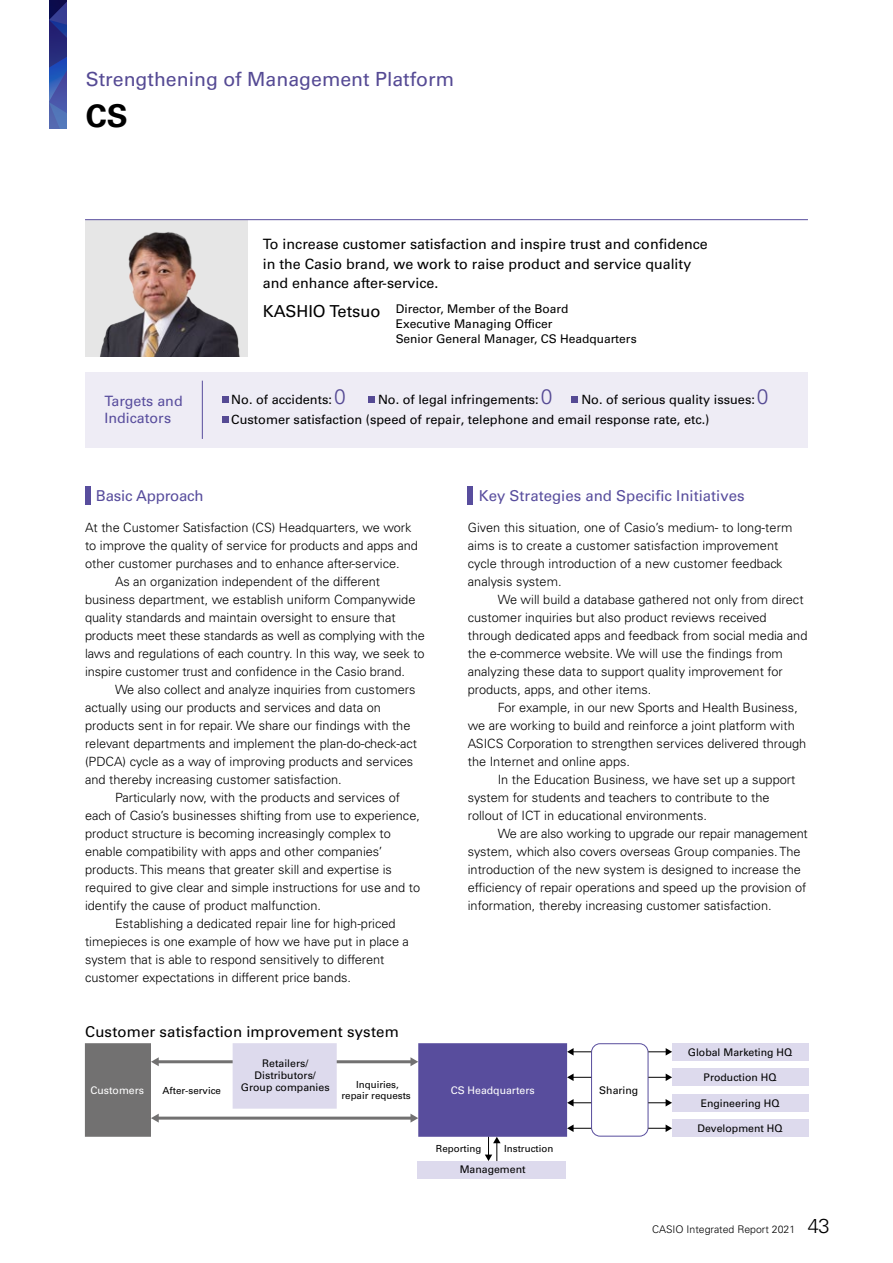
<style>
.page{position:relative;width:893px;height:1263px;background:#fff}
.page>*{position:absolute;margin:0;border:0;box-sizing:border-box;transform-origin:0 0}
.t1{font:700 31.5px "Univers LT Std";color:#000}
.t2{font:300 21px "Univers LT Std";color:#554a94}
.t3{font:19.5px "Univers LT Std";color:#554a94}
.t4{font:15px "Univers LT Std";color:#584d9d}
.t5{font:15px "Univers LT Std";letter-spacing:.01em;color:#000}
.t6{font:14.25px/19.5px "Univers LT Std";color:#000}
.t7{font:14.25px/16.5px "Univers LT Std";color:#584d9d}
.t8{font:300 12.75px/18px "Univers LT Std";color:#000}
.t9{font:12.75px/19.8px "Univers LT Std";color:#000}
.t10{font:12px/15px "Univers LT Std";color:#000}
.t11{font:10.5px/12px "Univers LT Std";color:#000;text-align:center}
.t12{font:300 10.5px "Univers LT Std";color:#000}
.t13{font:10.5px "Univers LT Std";color:#fff}
.t14{font:9.75px/10.5px "Univers LT Std";color:#000;text-align:center}
.s1{font-size:16.5px}
.s2{font-size:20.25px}
</style>
<div class="page">
<div style="left:85px;top:486px;width:5px;height:19px;background:#584d9d"></div>
<svg style="left:49px;top:0;width:17px;height:128px;background:#314395"></svg>
<div style="left:468px;top:486px;width:5px;height:19px;background:#584d9d"></div>
<div style="left:85px;top:372px;width:723px;height:75px;background:#eeecf5"></div>
<hr style="left:202px;top:381px;width:1px;height:58px;background:#584d9d">
<div style="left:222px;top:396px;width:6px;height:7px;background:#554a94"></div>
<div style="left:222px;top:416px;width:6px;height:7px;background:#554a94"></div>
<div style="left:368px;top:396px;width:7px;height:7px;background:#554a94"></div>
<div style="left:572px;top:396px;width:6px;height:7px;background:#554a94"></div>
<div style="left:85px;top:1043px;width:66px;height:94px;background:#727171"></div>
<div style="left:418px;top:1043px;width:149px;height:94px;background:#584d9d"></div>
<div style="left:417px;top:1161px;width:149px;height:17px;background:#dddaed"></div>
<div style="left:672px;top:1043px;width:136px;height:17px;background:#dddaed"></div>
<div style="left:672px;top:1069px;width:136px;height:17px;background:#dddaed"></div>
<div style="left:672px;top:1094px;width:136px;height:17px;background:#dddaed"></div>
<div style="left:672px;top:1120px;width:136px;height:17px;background:#dddaed"></div>
<div style="left:591px;top:1043px;width:57px;height:93px;border:1px solid #584d9d;border-radius:9px"></div>
<svg style="left:485px;top:1137px;width:16px;height:24px"></svg>
<svg style="left:648px;top:1048px;width:24px;height:7px"></svg>
<svg style="left:648px;top:1073px;width:24px;height:8px"></svg>
<svg style="left:648px;top:1099px;width:24px;height:7px"></svg>
<svg style="left:648px;top:1124px;width:24px;height:8px"></svg>
<svg style="left:567px;top:1124px;width:24px;height:8px"></svg>
<svg style="left:567px;top:1099px;width:24px;height:7px"></svg>
<svg style="left:567px;top:1073px;width:24px;height:8px"></svg>
<svg style="left:567px;top:1048px;width:24px;height:7px"></svg>
<img style="left:85px;top:220px;width:162px;height:137px">
<hr style="left:85px;top:219px;width:723px;height:1px;background:#584d9d">
<hr style="left:157px;top:1116px;width:255px;height:3px;background:#727171">
<svg style="left:151px;top:1113px;width:8px;height:9px"></svg>
<svg style="left:410px;top:1113px;width:8px;height:9px"></svg>
<hr style="left:157px;top:1060px;width:255px;height:3px;background:#727171">
<svg style="left:151px;top:1057px;width:8px;height:9px"></svg>
<svg style="left:410px;top:1057px;width:8px;height:9px"></svg>
<div style="left:233px;top:1043px;width:104px;height:66px;background:#dddaed"></div>
<h3 class="t3" style="left:86px;top:67px;width:370px">Strengthening of Management Platform</h3>
<h1 class="t1" style="left:86px;top:97px;width:44px">CS</h1>
<p class="t6" style="left:263px;top:235px;width:446px">To increase customer satisfaction and inspire trust and confidence in the Casio brand, we work to raise product and service quality and enhance after-service.</p>
<p class="t10" style="left:396px;top:301px;width:243px;text-indent:-133px"><span class="s1">KASHIO Tetsuo</span> Director, Member of the Board<br>Executive Managing Officer<br>Senior General Manager, CS Headquarters</p>
<h2 class="t2" style="left:334px;top:384px;width:13px">0</h2>
<h2 class="t2" style="left:541px;top:384px;width:13px">0</h2>
<h2 class="t2" style="left:757px;top:384px;width:13px">0</h2>
<p class="t7" style="left:104px;top:393px;width:80px">Targets and<br>Indicators</p>
<p class="t9" style="left:231px;top:390px;width:102px">No. of accidents:</p>
<p class="t9" style="left:378px;top:390px;width:162px">No. of legal infringements:</p>
<p class="t9" style="left:231px;top:390px;width:525px;text-indent:350px">No. of serious quality issues:<br>Customer satisfaction (speed of repair, telephone and email response rate, etc.)</p>
<p class="t4" style="left:96px;top:487px;width:109px">Basic Approach</p>
<p class="t8" style="left:85px;top:519px;width:328px">At the Customer Satisfaction (CS) Headquarters, we work</p>
<p class="t8" style="left:85px;top:537px;width:335px">to improve the quality of service for products and apps and</p>
<p class="t8" style="left:85px;top:555px;width:316px">other customer purchases and to enhance after-service.</p>
<p class="t8" style="left:115px;top:573px;width:267px">As an organization independent of the different</p>
<p class="t8" style="left:85px;top:591px;width:332px">business department, we establish uniform Companywide</p>
<p class="t8" style="left:85px;top:609px;width:312px">quality standards and maintain oversight to ensure that</p>
<p class="t8" style="left:85px;top:627px;width:341px">products meet these standards as well as complying with the</p>
<p class="t8" style="left:85px;top:645px;width:341px">laws and regulations of each country. In this way, we seek to</p>
<p class="t8" style="left:85px;top:663px;width:321px">inspire customer trust and confidence in the Casio brand.</p>
<p class="t8" style="left:115px;top:681px;width:302px">We also collect and analyze inquiries from customers</p>
<p class="t8" style="left:85px;top:699px;width:297px">actually using our products and services and data on</p>
<p class="t8" style="left:85px;top:717px;width:327px">products sent in for repair. We share our findings with the</p>
<p class="t8" style="left:85px;top:735px;width:333px">relevant departments and implement the plan-do-check-act</p>
<p class="t8" style="left:85px;top:753px;width:330px">(PDCA) cycle as a way of improving products and services</p>
<p class="t8" style="left:85px;top:771px;width:258px">and thereby increasing customer satisfaction.</p>
<p class="t8" style="left:115px;top:789px;width:287px">Particularly now, with the products and services of</p>
<p class="t8" style="left:85px;top:807px;width:336px">each of Casio’s businesses shifting from use to experience,</p>
<p class="t8" style="left:85px;top:825px;width:307px">product structure is becoming increasingly complex to</p>
<p class="t8" style="left:85px;top:843px;width:299px">enable compatibility with apps and other companies’</p>
<p class="t8" style="left:85px;top:861px;width:308px">products. This means that greater skill and expertise is</p>
<p class="t8" style="left:85px;top:879px;width:337px">required to give clear and simple instructions for use and to</p>
<p class="t8" style="left:85px;top:897px;width:237px">identify the cause of product malfunction.</p>
<p class="t8" style="left:115px;top:915px;width:282px">Establishing a dedicated repair line for high-priced</p>
<p class="t8" style="left:85px;top:933px;width:325px">timepieces is one example of how we have put in place a</p>
<p class="t8" style="left:85px;top:951px;width:301px">system that is able to respond sensitively to different</p>
<p class="t8" style="left:85px;top:969px;width:268px">customer expectations in different price bands.</p>
<p class="t5" style="left:85px;top:1022px;width:315px">Customer satisfaction improvement system</p>
<p class="t4" style="left:479px;top:487px;width:267px">Key Strategies and Specific Initiatives</p>
<p class="t8" style="left:468px;top:518px;width:326px">Given this situation, one of Casio’s medium- to long-term aims is to create a customer satisfaction improvement cycle through introduction of a new customer feedback analysis system.</p>
<p class="t8" style="left:468px;top:590px;width:341px;text-indent:30px">We will build a database gathered not only from direct customer inquiries but also product reviews received through dedicated apps and feedback from social media and the e-commerce website. We will use the findings from analyzing these data to support quality improvement for products, apps, and other items.</p>
<p class="t8" style="left:468px;top:698px;width:340px;text-indent:30px">For example, in our new Sports and Health Business, we are working to build and reinforce a joint platform with ASICS Corporation to strengthen services delivered through the Internet and online apps.</p>
<p class="t8" style="left:468px;top:770px;width:329px;text-indent:30px">In the Education Business, we have set up a support system for students and teachers to contribute to the rollout of ICT in educational environments.</p>
<p class="t8" style="left:468px;top:825px;width:342px;text-indent:30px">We are also working to upgrade our repair management system, which also covers overseas Group companies. The introduction of the new system is designed to increase the efficiency of repair operations and speed up the provision of information, thereby increasing customer satisfaction.</p>
<p class="t11" style="left:241px;top:1057px;width:90px">Retailers/<br>Distributors/<br>Group companies</p>
<p class="t14" style="left:341px;top:1079px;width:71px">Inquiries, repair requests</p>
<p class="t13" style="left:90px;top:1084px;width:55px">Customers</p>
<p class="t13" style="left:451px;top:1084px;width:86px">CS Headquarters</p>
<p class="t14" style="left:163px;top:1085px;width:60px">After-service</p>
<p class="t11" style="left:599px;top:1084px;width:41px">Sharing</p>
<p class="t14" style="left:436px;top:1144px;width:47px">Reporting</p>
<p class="t14" style="left:504px;top:1144px;width:51px">Instruction</p>
<p class="t11" style="left:460px;top:1163px;width:67px">Management</p>
<p class="t11" style="left:688px;top:1046px;width:106px">Global Marketing HQ</p>
<p class="t11" style="left:704px;top:1071px;width:74px">Production HQ</p>
<p class="t11" style="left:701px;top:1097px;width:80px">Engineering HQ</p>
<p class="t11" style="left:697px;top:1122px;width:87px">Development HQ</p>
<p class="t12" style="left:652px;top:1223px;width:179px">CASIO Integrated Report 2021 <span class="s2">43</span></p>
</div>
